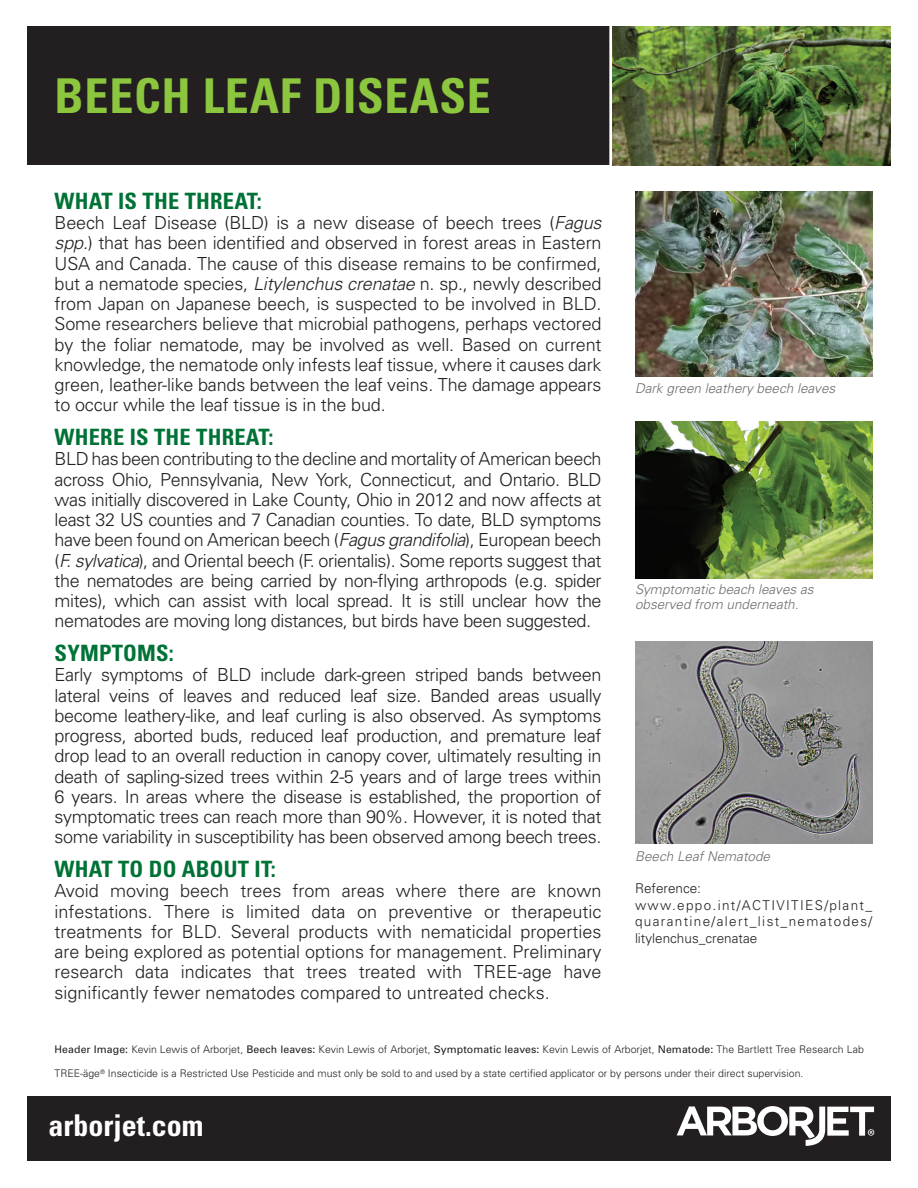
<style>
.page{position:relative;width:918px;height:1188px;background:#fff}
.page>*{position:absolute;margin:0;border:0;box-sizing:border-box;transform-origin:0 0}
.t1{font:700 condensed 48px "Univers";letter-spacing:.015em;color:#8bc63e}
.t2{font:700 condensed 30px "Univers";color:#fff}
.t3{font:700 condensed 22.5px "Univers";letter-spacing:.01em;color:#007236}
.t4{font:300 18px/20.2px "Univers";letter-spacing:-.015em;color:#231f20;text-align:justify}
.t5{font:italic 300 13.5px/15px "Univers";color:#6c6d70}
.t6{font:300 13.5px/16.5px "Univers";letter-spacing:.1em;color:#231f20}
.t7{font:300 10.5px "Univers";color:#231f20}
.s1{font-style:italic}
.s2{font-weight:400}
</style>
<div class="page">
<img style="left:635px;top:641px;width:237px;height:202px">
<img style="left:635px;top:422px;width:237px;height:156px">
<div style="left:27px;top:26px;width:864px;height:139px;background:#231f20"></div>
<hr style="left:609px;top:21px;width:3px;height:169px;background:#fff">
<div style="left:27px;top:1097px;width:864px;height:64px;background:#231f20"></div>
<svg style="left:677px;top:1106px;width:197px;height:40px"></svg>
<img style="left:635px;top:192px;width:237px;height:184px">
<img style="left:612px;top:26px;width:279px;height:139px">
<h1 class="t1" style="left:55px;top:67px;width:438px">BEECH LEAF DISEASE</h1>
<p class="t3" style="left:55px;top:187px;width:209px">WHAT IS THE THREAT:</p>
<p class="t4" style="left:55px;top:212px;width:549px">Beech Leaf Disease (BLD) is a new disease of beech trees (<span class="s1">Fagus spp.</span>) that has been identified and observed in forest areas in Eastern USA and Canada. The cause of this disease remains to be confirmed, but a nematode species, <span class="s1">Litylenchus crenatae</span> n. sp., newly described from Japan on Japanese beech, is suspected to be involved in BLD.<br>Some researchers believe that microbial pathogens, perhaps vectored by the foliar nematode, may be involved as well. Based on current knowledge, the nematode only infests leaf tissue, where it causes dark green, leather-like bands between the leaf veins. The damage appears to occur while the leaf tissue is in the bud.</p>
<p class="t3" style="left:55px;top:423px;width:220px">WHERE IS THE THREAT:</p>
<p class="t4" style="left:55px;top:448px;width:549px">BLD has been contributing to the decline and mortality of American beech across Ohio, Pennsylvania, New York, Connecticut, and Ontario. BLD was initially discovered in Lake County, Ohio in 2012 and now affects at least 32 US counties and 7 Canadian counties. To date, BLD symptoms have been found on American beech (<span class="s1">Fagus grandifolia</span>), European beech (<span class="s1">F. sylvatica</span>), and Oriental beech (F. orientalis). Some reports suggest that the nematodes are being carried by non-flying arthropods (e.g. spider mites), which can assist with local spread. It is still unclear how the nematodes are moving long distances, but birds have been suggested.</p>
<p class="t3" style="left:55px;top:639px;width:121px">SYMPTOMS:</p>
<p class="t4" style="left:55px;top:664px;width:549px">Early symptoms of BLD include dark-green striped bands between lateral veins of leaves and reduced leaf size. Banded areas usually become leathery-like, and leaf curling is also observed. As symptoms progress, aborted buds, reduced leaf production, and premature leaf drop lead to an overall reduction in canopy cover, ultimately resulting in death of sapling-sized trees within 2-5 years and of large trees within 6 years. In areas where the disease is established, the proportion of symptomatic trees can reach more than 90%. However, it is noted that some variability in susceptibility has been observed among beech trees.</p>
<p class="t3" style="left:55px;top:855px;width:223px">WHAT TO DO ABOUT IT:</p>
<p class="t4" style="left:55px;top:880px;width:549px">Avoid moving beech trees from areas where there are known infestations. There is limited data on preventive or therapeutic treatments for BLD. Several products with nematicidal properties are being explored as potential options for management. Preliminary research data indicates that trees treated with TREE-age have significantly fewer nematodes compared to untreated checks.</p>
<p class="t5" style="left:635px;top:381px;width:202px">Dark green leathery beech leaves</p>
<p class="t5" style="left:635px;top:581px;width:180px">Symptomatic beach leaves as observed from underneath.</p>
<p class="t5" style="left:635px;top:848px;width:137px">Beech Leaf Nematode</p>
<p class="t6" style="left:635px;top:880px;width:239px">Reference: www.eppo.int/ACTIVITIES/plant_ quarantine/alert_list_nematodes/ litylenchus_crenatae</p>
<p class="t7" style="left:55px;top:1043px;width:811px"><span class="s2">Header Image:</span> Kevin Lewis of Arborjet, <span class="s2">Beech leaves:</span> Kevin Lewis of Arborjet, <span class="s2">Symptomatic leaves:</span> Kevin Lewis of Arborjet, <span class="s2">Nematode:</span> The Bartlett Tree Research Lab</p>
<p class="t7" style="left:55px;top:1067px;width:750px">TREE-äge<sup>®</sup> Insecticide is a Restricted Use Pesticide and must only be sold to and used by a state certified applicator or by persons under their direct supervision.</p>
<h2 class="t2" style="left:49px;top:1107px;width:156px">arborjet.com</h2>
</div>
